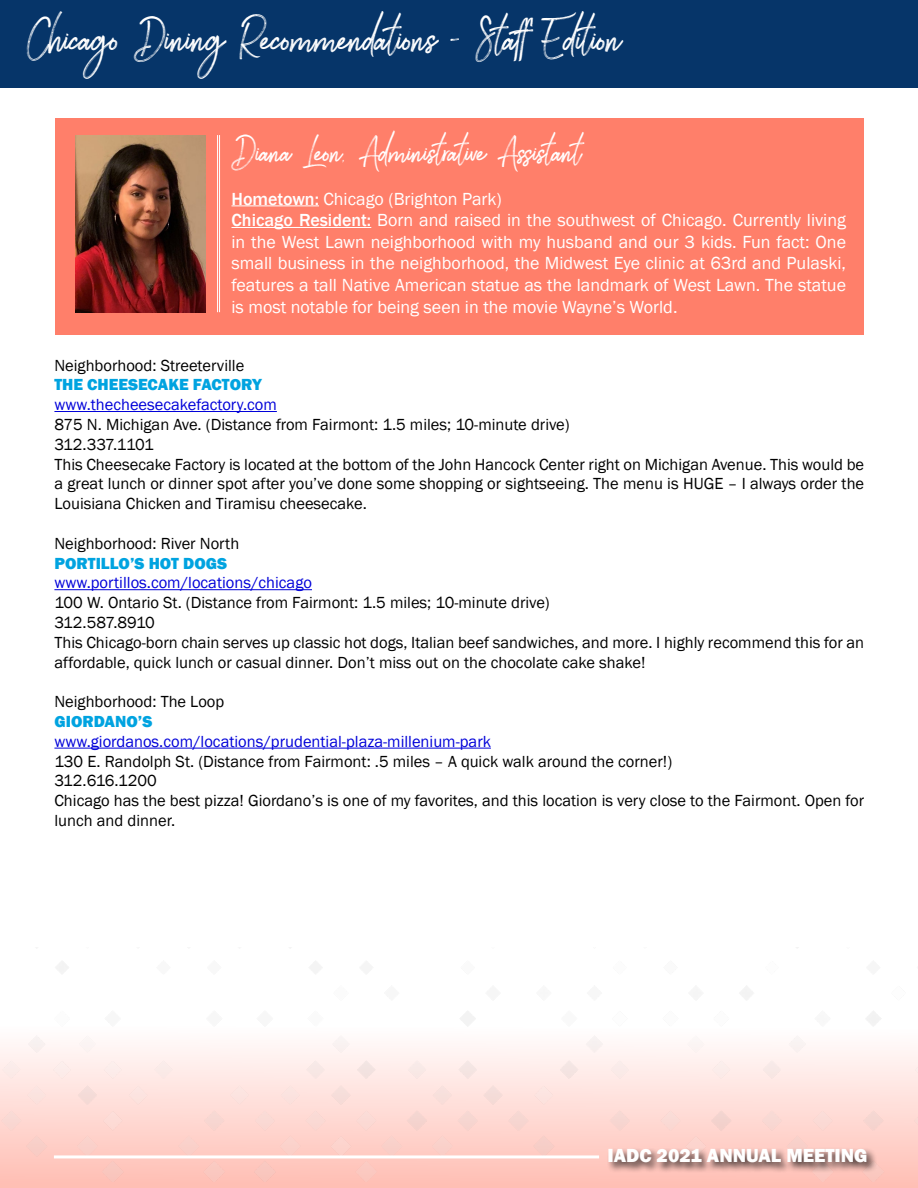
<style>
.page{position:relative;width:918px;height:1188px;background:#fff}
.page>*{position:absolute;margin:0;border:0;box-sizing:border-box;transform-origin:0 0}
.t1{font:48px "Brownhill Script";color:#fff}
.t2{font:37.5px "Brownhill Script";color:#fff}
.t3{font:800 19.5px "Franklin Gothic";color:#fff}
.t4{font:18px/21.6px "Franklin Gothic";color:#fff}
.t5{font:16.5px/19.8px "Franklin Gothic";color:#000}
.t6{font:16.5px "Franklin Gothic";color:#0000d9}
.t7{font:800 16.5px "Franklin Gothic";color:#00a3e0}
.s1{font-weight:500}
</style>
<div class="page">
<div style="left:0;top:1013px;width:918px;height:175px;background:#ffbfb5"></div>
<img style="left:0;top:961px;width:917px;height:218px">
<hr style="left:54px;top:1155px;width:545px;height:3px;background:#fff">
<div style="left:607px;top:1147px;width:270px;height:26px;background:#000;opacity:.75"></div>
<div style="left:0;top:0;width:918px;height:87px;background:#063569"></div>
<hr style="left:54px;top:411px;width:223px;height:1px;background:#0000d9">
<hr style="left:54px;top:589px;width:258px;height:1px;background:#0000d9">
<hr style="left:54px;top:748px;width:437px;height:1px;background:#0000d9">
<div style="left:56px;top:118px;width:808px;height:217px;background:#ff7f6a"></div>
<img style="left:76px;top:135px;width:130px;height:177px">
<hr style="left:232px;top:205px;width:87px;height:1px;background:#fff">
<hr style="left:232px;top:227px;width:139px;height:1px;background:#fff">
<hr style="left:219px;top:135px;width:1px;height:177px;background:#fff">
<hr style="left:217px;top:135px;width:1px;height:177px;background:#fff">
<h1 class="t1" style="left:27px;top:6px;width:596px">Chicago Dining Recommendations - Staff Edition</h1>
<h2 class="t2" style="left:232px;top:126px;width:352px">Diana Leon, Administrative Assistant</h2>
<p class="t4" style="left:232px;top:188px;width:616px"><span class="s1">Hometown:</span> Chicago (Brighton Park)<br><span class="s1">Chicago Resident:</span> Born and raised in the southwest of Chicago. Currently living in the West Lawn neighborhood with my husband and our 3 kids. Fun fact: One small business in the neighborhood, the Midwest Eye clinic at 63rd and Pulaski, features a tall Native American statue as the landmark of West Lawn. The statue is most notable for being seen in the movie Wayne’s World.</p>
<p class="t5" style="left:54px;top:356px;width:191px">Neighborhood: Streeterville</p>
<p class="t7" style="left:54px;top:374px;width:209px">THE CHEESECAKE FACTORY</p>
<p class="t6" style="left:54px;top:395px;width:224px">www.thecheesecakefactory.com</p>
<p class="t5" style="left:54px;top:415px;width:811px">875 N. Michigan Ave. (Distance from Fairmont: 1.5 miles; 10-minute drive)<br>312.337.1101<br>This Cheesecake Factory is located at the bottom of the John Hancock Center right on Michigan Avenue. This would be a great lunch or dinner spot after you’ve done some shopping or sightseeing. The menu is HUGE – I always order the Louisiana Chicken and Tiramisu cheesecake.</p>
<p class="t5" style="left:54px;top:534px;width:186px">Neighborhood: River North</p>
<p class="t7" style="left:54px;top:552px;width:174px">PORTILLO’S HOT DOGS</p>
<p class="t6" style="left:54px;top:573px;width:259px">www.portillos.com/locations/chicago</p>
<p class="t5" style="left:54px;top:593px;width:811px">100 W. Ontario St. (Distance from Fairmont: 1.5 miles; 10-minute drive)<br>312.587.8910<br>This Chicago-born chain serves up classic hot dogs, Italian beef sandwiches, and more. I highly recommend this for an affordable, quick lunch or casual dinner. Don’t miss out on the chocolate cake shake!</p>
<p class="t5" style="left:54px;top:692px;width:171px">Neighborhood: The Loop</p>
<p class="t7" style="left:54px;top:711px;width:100px">GIORDANO’S</p>
<p class="t6" style="left:54px;top:731px;width:438px">www.giordanos.com/locations/prudential-plaza-millenium-park</p>
<p class="t5" style="left:54px;top:752px;width:811px">130 E. Randolph St. (Distance from Fairmont: .5 miles – A quick walk around the corner!)<br>312.616.1200<br>Chicago has the best pizza! Giordano’s is one of my favorites, and this location is very close to the Fairmont. Open for lunch and dinner.</p>
<p class="t3" style="left:608px;top:1143px;width:262px">IADC 2021 ANNUAL MEETING</p>
</div>
